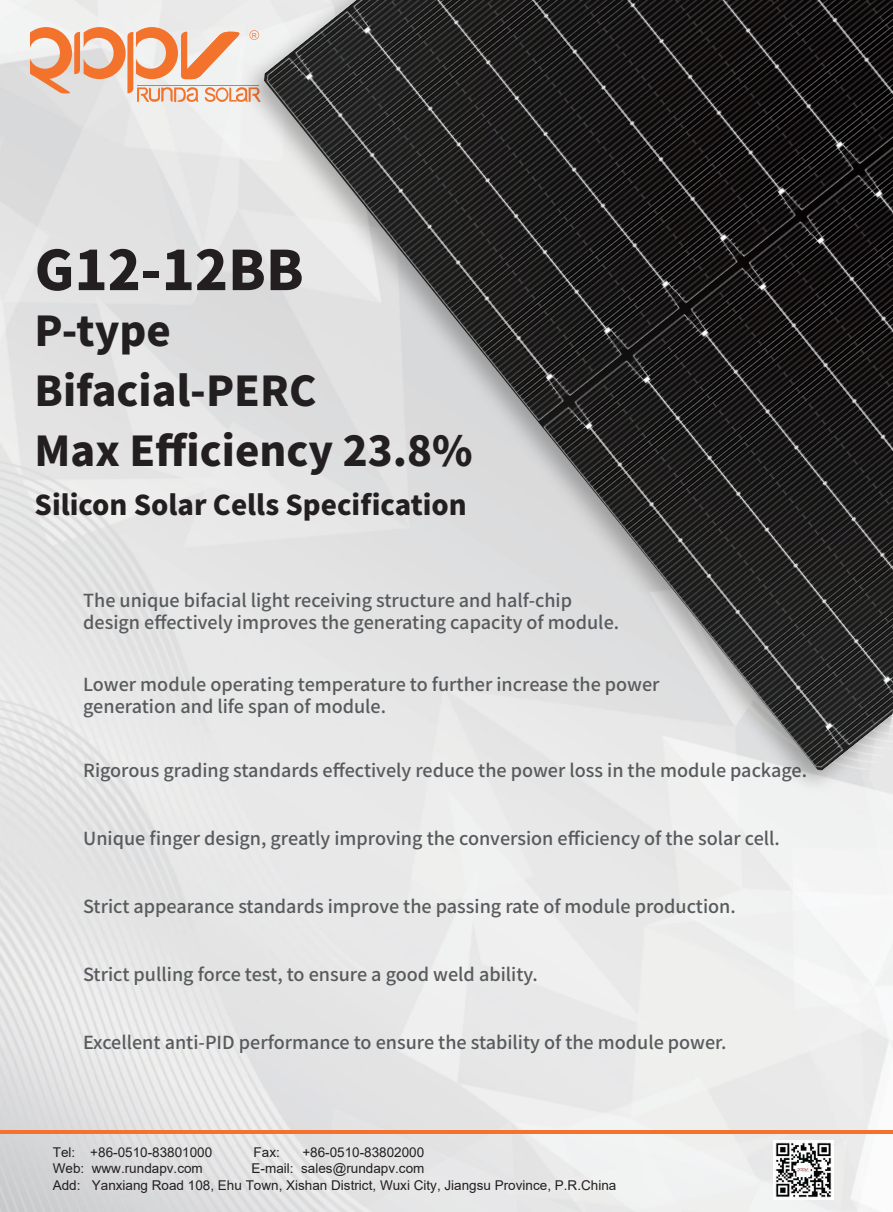
<style>
.page{position:relative;width:893px;height:1212px;background:#fff}
.page>*{position:absolute;margin:0;border:0;box-sizing:border-box;transform-origin:0 0}
.t1{font:800 54.45px "Source Han Sans CN";color:#231f20}
.t2{font:800 41.1px "Source Han Sans CN";color:#231f20}
.t3{font:800 27.3px "Source Han Sans CN";color:#231f20}
.t4{font:500 18px/21.6px "Source Han Sans CN";color:#585b5d}
.t5{font:13.5px/16.2px "Arial";color:#231f20;text-align:center}
.t6{font:6.9px "Arial";color:#f3732d}
</style>
<div class="page">
<img style="left:0;top:0;width:893px;height:1212px">
<svg style="left:30px;top:27px;width:169px;height:76px"></svg>
<img style="left:774px;top:1140px;width:59px;height:59px">
<img style="left:199px;top:0;width:694px;height:834px">
<hr style="left:0;top:1131px;width:893px;height:3px;background:#f3732d">
<p class="t6" style="left:252px;top:30px;width:6px">R</p>
<h1 class="t1" style="left:35px;top:239px;width:271px">G12-12BB</h1>
<h2 class="t2" style="left:35px;top:308px;width:138px">P-type</h2>
<h2 class="t2" style="left:35px;top:367px;width:283px">Bifacial-PERC</h2>
<h2 class="t2" style="left:35px;top:428px;width:439px">Max Efficiency 23.8%</h2>
<h3 class="t3" style="left:35px;top:490px;width:434px">Silicon Solar Cells Specification</h3>
<p class="t4" style="left:83px;top:590px;width:537px">The unique bifacial light receiving structure and half-chip design effectively improves the generating capacity of module.</p>
<p class="t4" style="left:83px;top:674px;width:578px">Lower module operating temperature to further increase the power generation and life span of module.</p>
<p class="t4" style="left:83px;top:759px;width:725px">Rigorous grading standards effectively reduce the power loss in the module package.</p>
<p class="t4" style="left:83px;top:828px;width:698px">Unique finger design, greatly improving the conversion efficiency of the solar cell.</p>
<p class="t4" style="left:83px;top:896px;width:654px">Strict appearance standards improve the passing rate of module production.</p>
<p class="t4" style="left:83px;top:964px;width:456px">Strict pulling force test, to ensure a good weld ability.</p>
<p class="t4" style="left:83px;top:1032px;width:645px">Excellent anti-PID performance to ensure the stability of the module power.</p>
<p class="t5" style="left:53px;top:1144px;width:161px">Tel: +86-0510-83801000</p>
<p class="t5" style="left:254px;top:1144px;width:28px">Fax:</p>
<p class="t5" style="left:302px;top:1144px;width:123px">+86-0510-83802000</p>
<p class="t5" style="left:53px;top:1160px;width:152px">Web: www.rundapv.com</p>
<p class="t5" style="left:53px;top:1160px;width:565px">E-mail: sales@rundapv.com<br>Add: Yanxiang Road 108, Ehu Town, Xishan District, Wuxi City, Jiangsu Province, P.R.China</p>
</div>
